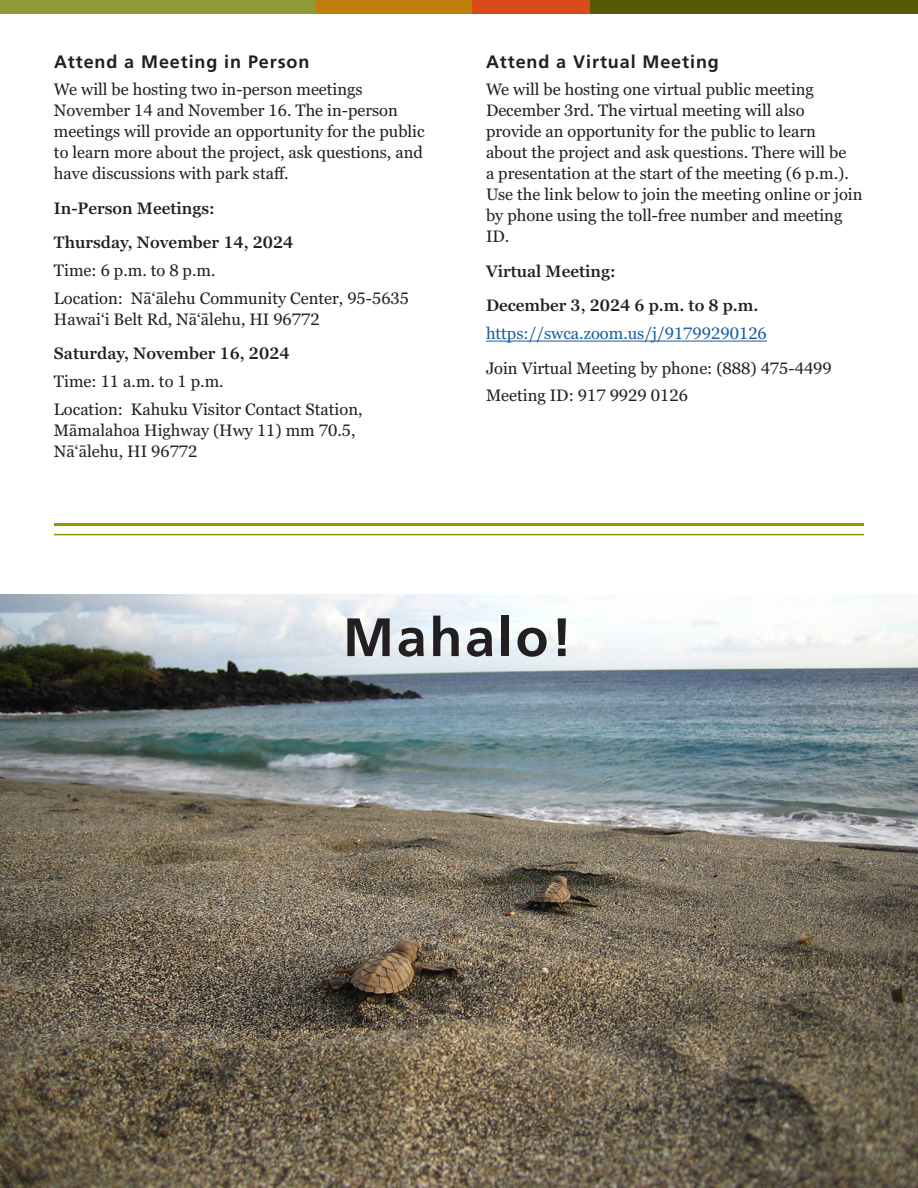
<style>
.page{position:relative;width:918px;height:1188px;background:#fff}
.page>*{position:absolute;margin:0;border:0;box-sizing:border-box;transform-origin:0 0}
.Heading_2{font:700 54px "H Frutiger LT Std";letter-spacing:.05em;color:#231f20}
.Body_Text{font:700 18px "H Frutiger LT Std";letter-spacing:.05em;color:#231f20}
.Heading_2-2{font:700 18px "H Frutiger LT Std";letter-spacing:.05em;color:#231f20}
.Body_Text-2{font:16.5px/21px "Georgia Pro";color:#231f20}
.Body_Text-3{font:600 16.5px/34.5px "Georgia Pro";color:#231f20}
.Body_Text-4{font:16.5px "Georgia Pro";color:#175d9e}
.s1{font-weight:600}
</style>
<div class="page">
<div style="left:590px;top:0;width:328px;height:14px;background:#595802"></div>
<div style="left:0;top:0;width:316px;height:14px;background:#909838"></div>
<div style="left:316px;top:0;width:156px;height:14px;background:#be7f0a"></div>
<div style="left:472px;top:0;width:118px;height:14px;background:#d94b18"></div>
<img style="left:0;top:594px;width:918px;height:594px">
<hr style="left:486px;top:341px;width:281px;height:1px;background:#175d9e">
<hr style="left:54px;top:523px;width:810px;height:3px;background:#919702">
<hr style="left:54px;top:534px;width:810px;height:1px;background:#919702">
<p class="Body_Text" style="left:54px;top:51px;width:257px">Attend a Meeting in Person</p>
<p class="Body_Text-2" style="left:54px;top:80px;width:372px">We will be hosting two in-person meetings November 14 and November 16. The in-person meetings will provide an opportunity for the public to learn more about the project, ask questions, and have discussions with park staff.</p>
<p class="Body_Text-3" style="left:54px;top:191px;width:241px">In-Person Meetings:<br>Thursday, November 14, 2024</p>
<p class="Body_Text-2" style="left:54px;top:257px;width:357px;line-height:27.8px">Time: 6 p.m. to 8 p.m.<br>Location: Nā‘ālehu Community Center, 95-5635</p>
<p class="Body_Text-2" style="left:54px;top:302px;width:267px;line-height:34.5px">Hawai‘i Belt Rd, Nā‘ālehu, HI 96772<br><span class="s1">Saturday, November 16, 2024</span></p>
<p class="Body_Text-2" style="left:54px;top:368px;width:310px;line-height:27.8px">Time: 11 a.m. to 1 p.m.<br>Location: Kahuku Visitor Contact Station,</p>
<p class="Body_Text-2" style="left:54px;top:420px;width:303px">Māmalahoa Highway (Hwy 11) mm 70.5,<br>Nā‘ālehu, HI 96772</p>
<h3 class="Heading_2-2" style="left:486px;top:51px;width:234px">Attend a Virtual Meeting</h3>
<p class="Body_Text-2" style="left:486px;top:80px;width:378px">We will be hosting one virtual public meeting December 3rd. The virtual meeting will also provide an opportunity for the public to learn<br>about the project and ask questions. There will be<br>a presentation at the start of the meeting (6 p.m.).<br>Use the link below to join the meeting online or join by phone using the toll-free number and meeting ID.</p>
<p class="Body_Text-3" style="left:486px;top:255px;width:131px">Virtual Meeting:</p>
<p class="Body_Text-3" style="left:486px;top:289px;width:274px">December 3, 2024 6 p.m. to 8 p.m.</p>
<p class="Body_Text-4" style="left:486px;top:324px;width:282px">https://swca.zoom.us/j/91799290126</p>
<p class="Body_Text-2" style="left:486px;top:358px;width:347px">Join Virtual Meeting by phone: (888) 475-4499</p>
<p class="Body_Text-2" style="left:486px;top:386px;width:203px">Meeting ID: 917 9929 0126</p>
<h3 class="Heading_2" style="left:343px;top:606px;width:231px">Mahalo!</h3>
</div>
